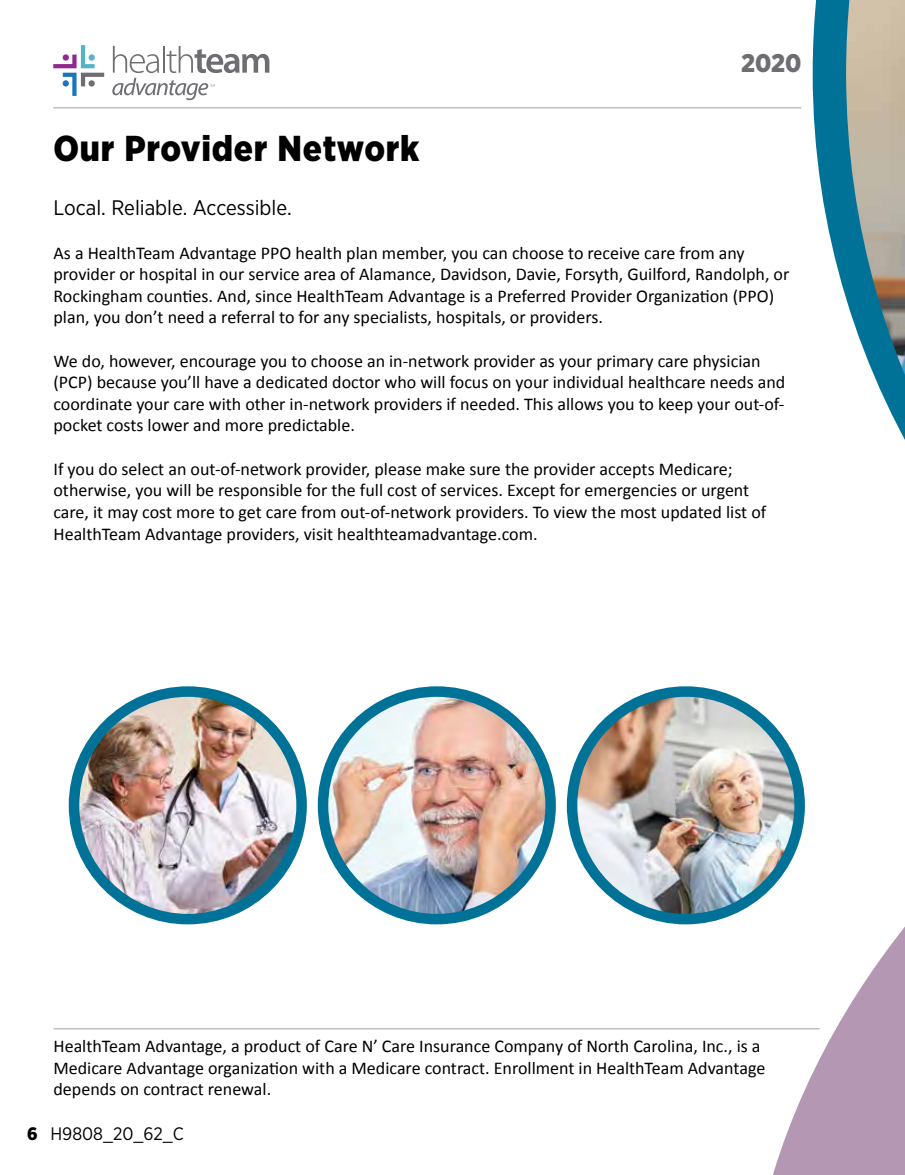
<style>
.page{position:relative;width:905px;height:1175px;background:#fff}
.page>*{position:absolute;margin:0;border:0;box-sizing:border-box;transform-origin:0 0}
.t1{font:900 36px "Gotham Narrow";letter-spacing:.02em;color:#000}
.t2{font:900 25.5px "Gotham Narrow";color:#6d6e71}
.t3{font:21px "Gotham Narrow";color:#000}
.t4{font:18px/21.6px "Calibri";color:#000}
.t5{font:18px "Gotham Narrow";color:#000}
.s1{font-weight:900}
</style>
<div class="page">
<svg style="left:812px;top:0;width:92px;height:438px"></svg>
<svg style="left:744px;top:701px;width:145px;height:473px"></svg>
<div style="left:889px;top:928px;width:15px;height:246px;background:#b497b2"></div>
<img style="left:572px;top:691px;width:227px;height:228px;border-radius:114px">
<div style="left:567px;top:686px;width:237px;height:238px;border:10px solid #007298;border-radius:50%"></div>
<img style="left:323px;top:691px;width:227px;height:228px;border-radius:114px">
<div style="left:318px;top:686px;width:238px;height:238px;border:10px solid #007298;border-radius:50%"></div>
<img style="left:74px;top:691px;width:227px;height:228px;border-radius:114px">
<div style="left:69px;top:686px;width:238px;height:238px;border:10px solid #007298;border-radius:50%"></div>
<hr style="left:53px;top:1028px;width:766px;height:1px;background:#bcbec0">
<hr style="left:53px;top:107px;width:748px;height:1px;background:#bcbec0">
<svg style="left:53px;top:45px;width:51px;height:51px"></svg>
<svg style="left:112px;top:46px;width:157px;height:54px"></svg>
<h2 class="t2" style="left:741px;top:46px;width:62px">2020</h2>
<h1 class="t1" style="left:53px;top:125px;width:367px">Our Provider Network</h1>
<p class="t3" style="left:53px;top:195px;width:240px">Local. Reliable. Accessible.</p>
<p class="t4" style="left:53px;top:241px;width:737px">As a HealthTeam Advantage PPO health plan member, you can choose to receive care from any provider or hospital in our service area of Alamance, Davidson, Davie, Forsyth, Guilford, Randolph, or Rockingham counties. And, since HealthTeam Advantage is a Preferred Provider Organization (PPO) plan, you don’t need a referral to for any specialists, hospitals, or providers.</p>
<p class="t4" style="left:53px;top:349px;width:733px">We do, however, encourage you to choose an in-network provider as your primary care physician (PCP) because you’ll have a dedicated doctor who will focus on your individual healthcare needs and coordinate your care with other in-network providers if needed. This allows you to keep your out-of&shy;pocket costs lower and more predictable.</p>
<p class="t4" style="left:53px;top:457px;width:714px">If you do select an out-of-network provider, please make sure the provider accepts Medicare; otherwise, you will be responsible for the full cost of services. Except for emergencies or urgent care, it may cost more to get care from out-of-network providers. To view the most updated list of HealthTeam Advantage providers, visit healthteamadvantage.com.</p>
<p class="t4" style="left:53px;top:1034px;width:713px">HealthTeam Advantage, a product of Care N’ Care Insurance Company of North Carolina, Inc., is a<br>Medicare Advantage organization with a Medicare contract. Enrollment in HealthTeam Advantage depends on contract renewal.</p>
<p class="t5" style="left:27px;top:1122px;width:158px"><span class="s1">6</span> H9808_20_62_C</p>
</div>
